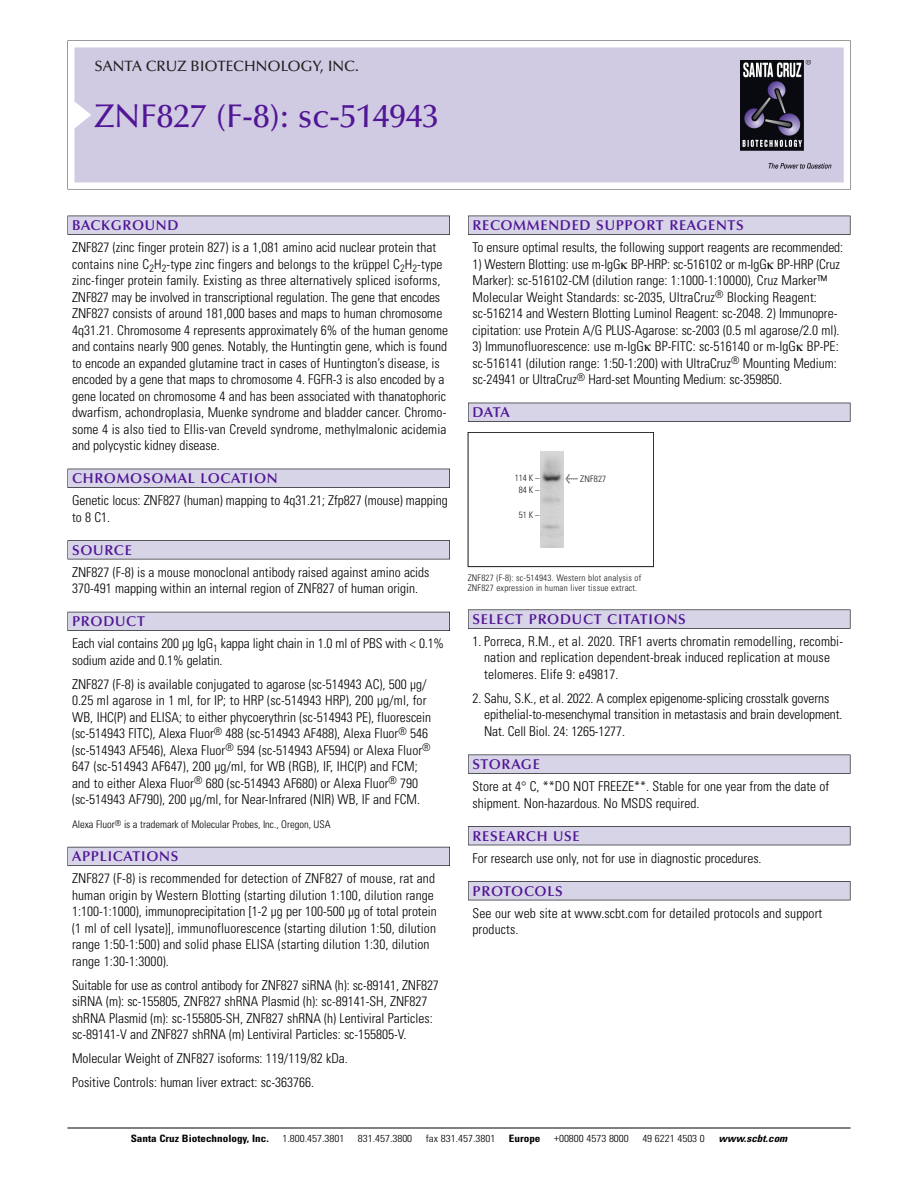
<style>
.page{position:relative;width:918px;height:1188px;background:#fff}
.page>*{position:absolute;margin:0;border:0;box-sizing:border-box;transform-origin:0 0}
.t1{font:500 33px "Optima";color:#511695}
.t2{font:500 15px "Optima";color:#231f20}
.t3{font:600 14.25px "Optima";letter-spacing:.05em;color:#511695}
.t4{font:300 condensed 13.5px/16.5px "Univers";color:#000}
.t5{font:300 condensed 10.5px "Univers";color:#000}
.t6{font:300 condensed 10.2px "Univers";color:#000;scale:1.1 1}
.t7{font:700 condensed 10.2px "Univers";color:#000;scale:1.1 1}
.t8{font:italic 700 condensed 10.2px "Univers";color:#000;scale:1.1 1}
.t9{font:300 condensed 9px/10.5px "Univers";letter-spacing:.025em;color:#191919}
.s1{font-family:"Meta Plus";font-weight:400;font-stretch:normal;font-size:10.5px}
</style>
<div class="page">
<svg style="left:68px;top:40px;width:783px;height:149px"></svg>
<div style="left:74px;top:47px;width:770px;height:135px;background:#d1cae3"></div>
<img style="left:741px;top:60px;width:90px;height:108px">
<div style="left:68px;top:216px;width:382px;height:19px;background:#535256"></div>
<div style="left:68px;top:216px;width:381px;height:18px;background:#d7d4e8"></div>
<div style="left:68px;top:469px;width:382px;height:19px;background:#525156"></div>
<div style="left:68px;top:469px;width:381px;height:18px;background:#d7d4e8"></div>
<div style="left:68px;top:540px;width:382px;height:19px;background:#545357"></div>
<div style="left:68px;top:541px;width:381px;height:18px;background:#d7d4e8"></div>
<div style="left:68px;top:612px;width:382px;height:19px;background:#535259"></div>
<div style="left:68px;top:612px;width:381px;height:18px;background:#d7d4e8"></div>
<div style="left:68px;top:847px;width:382px;height:19px;background:#595860"></div>
<div style="left:68px;top:847px;width:381px;height:18px;background:#d7d4e8"></div>
<div style="left:468px;top:216px;width:382px;height:19px;background:#535256"></div>
<div style="left:468px;top:216px;width:382px;height:18px;background:#d7d4e8"></div>
<div style="left:468px;top:403px;width:382px;height:19px;background:#525156"></div>
<div style="left:468px;top:403px;width:382px;height:18px;background:#d7d4e8"></div>
<div style="left:468px;top:610px;width:382px;height:19px;background:#58575a"></div>
<div style="left:468px;top:610px;width:382px;height:18px;background:#d7d4e8"></div>
<div style="left:468px;top:755px;width:382px;height:19px;background:#545457"></div>
<div style="left:468px;top:755px;width:382px;height:18px;background:#d7d4e8"></div>
<div style="left:468px;top:826px;width:382px;height:19px;background:#515056"></div>
<div style="left:468px;top:827px;width:382px;height:18px;background:#d7d4e8"></div>
<div style="left:468px;top:881px;width:382px;height:19px;background:#515155"></div>
<div style="left:468px;top:882px;width:382px;height:18px;background:#d7d4e8"></div>
<hr style="left:68px;top:1128px;width:782px;height:1px;background:#000">
<div style="left:468px;top:432px;width:186px;height:135px;border:1px solid #191919"></div>
<img style="left:541px;top:452px;width:22px;height:95px">
<p class="t2" style="left:94px;top:60px;width:266px">SANTA CRUZ BIOTECHNOLOGY, INC.</p>
<p class="t1" style="left:94px;top:102px;width:346px">ZNF827 (F-8): sc-514943</p>
<p class="t3" style="left:72px;top:219px;width:108px">BACKGROUND</p>
<p class="t4" style="left:72px;top:240px;width:377px">ZNF827 (zinc finger protein 827) is a 1,081 amino acid nuclear protein that contains nine C<sub>2</sub>H<sub>2</sub>-type zinc fingers and belongs to the krüppel C<sub>2</sub>H<sub>2</sub>-type zinc-finger protein family. Existing as three alternatively spliced isoforms, ZNF827 may be involved in transcriptional regulation. The gene that encodes ZNF827 consists of around 181,000 bases and maps to human chromosome 4q31.21. Chromosome 4 represents approximately 6% of the human genome and contains nearly 900 genes. Notably, the Huntingtin gene, which is found to encode an expanded glutamine tract in cases of Huntington’s disease, is encoded by a gene that maps to chromosome 4. FGFR-3 is also encoded by a gene located on chromosome 4 and has been associated with thanatophoric dwarfism, achondroplasia, Muenke syndrome and bladder cancer. Chromo&shy;some 4 is also tied to Ellis-van Creveld syndrome, methylmalonic acidemia and polycystic kidney disease.</p>
<p class="t3" style="left:72px;top:472px;width:207px">CHROMOSOMAL LOCATION</p>
<p class="t4" style="left:72px;top:493px;width:377px">Genetic locus: ZNF827 (human) mapping to 4q31.21; Zfp827 (mouse) mapping to 8 C1.</p>
<p class="t3" style="left:72px;top:544px;width:61px">SOURCE</p>
<p class="t4" style="left:72px;top:565px;width:359px">ZNF827 (F-8) is a mouse monoclonal antibody raised against amino acids<br>370-491 mapping within an internal region of ZNF827 of human origin.</p>
<p class="t3" style="left:72px;top:615px;width:74px">PRODUCT</p>
<p class="t4" style="left:72px;top:637px;width:374px">Each vial contains 200 µg IgG<sub>1</sub> kappa light chain in 1.0 ml of PBS with &lt; 0.1% sodium azide and 0.1% gelatin.</p>
<p class="t4" style="left:72px;top:677px;width:361px">ZNF827 (F-8) is available conjugated to agarose (sc-514943 AC), 500 µg/ 0.25 ml agarose in 1 ml, for IP; to HRP (sc-514943 HRP), 200 µg/ml, for WB, IHC(P) and ELISA; to either phycoerythrin (sc-514943 PE), fluorescein (sc-514943 FITC), Alexa Fluor<sup>®</sup> 488 (sc-514943 AF488), Alexa Fluor<sup>®</sup> 546 (sc-514943 AF546), Alexa Fluor<sup>®</sup> 594 (sc-514943 AF594) or Alexa Fluor<sup>® </sup>647 (sc-514943 AF647), 200 µg/ml, for WB (RGB), IF, IHC(P) and FCM; and to either Alexa Fluor<sup>®</sup> 680 (sc-514943 AF680) or Alexa Fluor<sup>®</sup> 790 (sc-514943 AF790), 200 µg/ml, for Near-Infrared (NIR) WB, IF and FCM.</p>
<p class="t5" style="left:72px;top:821px;width:260px">Alexa Fluor<sup>®</sup> is a trademark of Molecular Probes, Inc., Oregon, USA</p>
<p class="t3" style="left:72px;top:850px;width:108px">APPLICATIONS</p>
<p class="t4" style="left:72px;top:872px;width:366px">ZNF827 (F-8) is recommended for detection of ZNF827 of mouse, rat and human origin by Western Blotting (starting dilution 1:100, dilution range 1:100-1:1000), immunoprecipitation [1-2 µg per 100-500 µg of total protein (1 ml of cell lysate)], immunofluorescence (starting dilution 1:50, dilution range 1:50-1:500) and solid phase ELISA (starting dilution 1:30, dilution range 1:30-1:3000).</p>
<p class="t4" style="left:72px;top:978px;width:368px">Suitable for use as control antibody for ZNF827 siRNA (h): sc-89141, ZNF827 siRNA (m): sc-155805, ZNF827 shRNA Plasmid (h): sc-89141-SH, ZNF827 shRNA Plasmid (m): sc-155805-SH, ZNF827 shRNA (h) Lentiviral Particles: sc-89141-V and ZNF827 shRNA (m) Lentiviral Particles: sc-155805-V.</p>
<p class="t4" style="left:72px;top:1052px;width:277px">Molecular Weight of ZNF827 isoforms: 119/119/82 kDa.</p>
<p class="t4" style="left:72px;top:1076px;width:244px">Positive Controls: human liver extract: sc-363766.</p>
<p class="t3" style="left:473px;top:219px;width:273px">RECOMMENDED SUPPORT REAGENTS</p>
<p class="t4" style="left:473px;top:240px;width:372px">To ensure optimal results, the following support reagents are recommended:</p>
<p class="t4" style="left:473px;top:257px;width:369px">1) Western Blotting: use m-IgG BP-HRP: sc-516102 or m-IgG BP-HRP (Cruz Marker): sc-516102-CM (dilution range: 1:1000-1:10000), Cruz Marker™ Molecular Weight Standards: sc-2035, UltraCruz<sup>®</sup> Blocking Reagent: sc-516214 and Western Blotting Luminol Reagent: sc-2048. 2) Immunopre&shy;cipitation: use Protein A/G PLUS-Agarose: sc-2003 (0.5 ml agarose/2.0 ml).</p>
<p class="t4" style="left:473px;top:339px;width:368px">3) Immunofluorescence: use m-IgG BP-FITC: sc-516140 or m-IgG BP-PE: sc-516141 (dilution range: 1:50-1:200) with UltraCruz<sup>®</sup> Mounting Medium: sc-24941 or UltraCruz<sup>®</sup> Hard-set Mounting Medium: sc-359850.</p>
<p class="t3" style="left:473px;top:406px;width:39px">DATA</p>
<p class="t9" style="left:515px;top:473px;width:26px;line-height:11.9px;text-align:center">114 K –<br>84K–</p>
<p class="t9" style="left:519px;top:510px;width:22px">51K–</p>
<p class="t9" style="left:566px;top:474px;width:42px"><span class="s1">&lt;</span> ZNF827</p>
<p class="t9" style="left:468px;top:573px;width:175px">ZNF827 (F-8): sc-514943. Western blot analysis of<br>ZNF827 expression in human liver tissue extract.</p>
<p class="t3" style="left:473px;top:613px;width:215px">SELECT PRODUCT CITATIONS</p>
<p class="t4" style="left:484px;top:634px;width:360px;text-indent:-12px">1. Porreca, R.M., et al. 2020. TRF1 averts chromatin remodelling, recombi&shy;nation and replication dependent-break induced replication at mouse telomeres. Elife 9: e49817.</p>
<p class="t4" style="left:484px;top:691px;width:360px;text-indent:-12px">2. Sahu, S.K., et al. 2022. A complex epigenome-splicing crosstalk governs epithelial-to-mesenchymal transition in metastasis and brain development.<br>Nat. Cell Biol. 24: 1265-1277.</p>
<p class="t3" style="left:473px;top:758px;width:69px">STORAGE</p>
<p class="t4" style="left:473px;top:779px;width:358px">Store at 4° C, **DO NOT FREEZE**. Stable for one year from the date of shipment. Non-hazardous. No MSDS required.</p>
<p class="t3" style="left:473px;top:830px;width:109px">RESEARCH USE</p>
<p class="t4" style="left:473px;top:851px;width:291px">For research use only, not for use in diagnostic procedures.</p>
<p class="t3" style="left:473px;top:885px;width:92px">PROTOCOLS</p>
<p class="t4" style="left:473px;top:906px;width:351px">See our web site at www.scbt.com for detailed protocols and support products.</p>
<p class="t7" style="left:131px;top:1135px;width:127px">Santa Cruz Biotechnology, Inc.</p>
<p class="t6" style="left:282px;top:1135px;width:58px">1.800.457.3801</p>
<p class="t6" style="left:358px;top:1135px;width:51px">831.457.3800</p>
<p class="t6" style="left:426px;top:1135px;width:65px">fax 831.457.3801</p>
<p class="t7" style="left:509px;top:1135px;width:30px">Europe</p>
<p class="t6" style="left:554px;top:1135px;width:69px">+00800 4573 8000</p>
<p class="t6" style="left:642px;top:1135px;width:58px">49 6221 4503 0</p>
<p class="t8" style="left:719px;top:1135px;width:66px">www.scbt.com</p>
</div>
